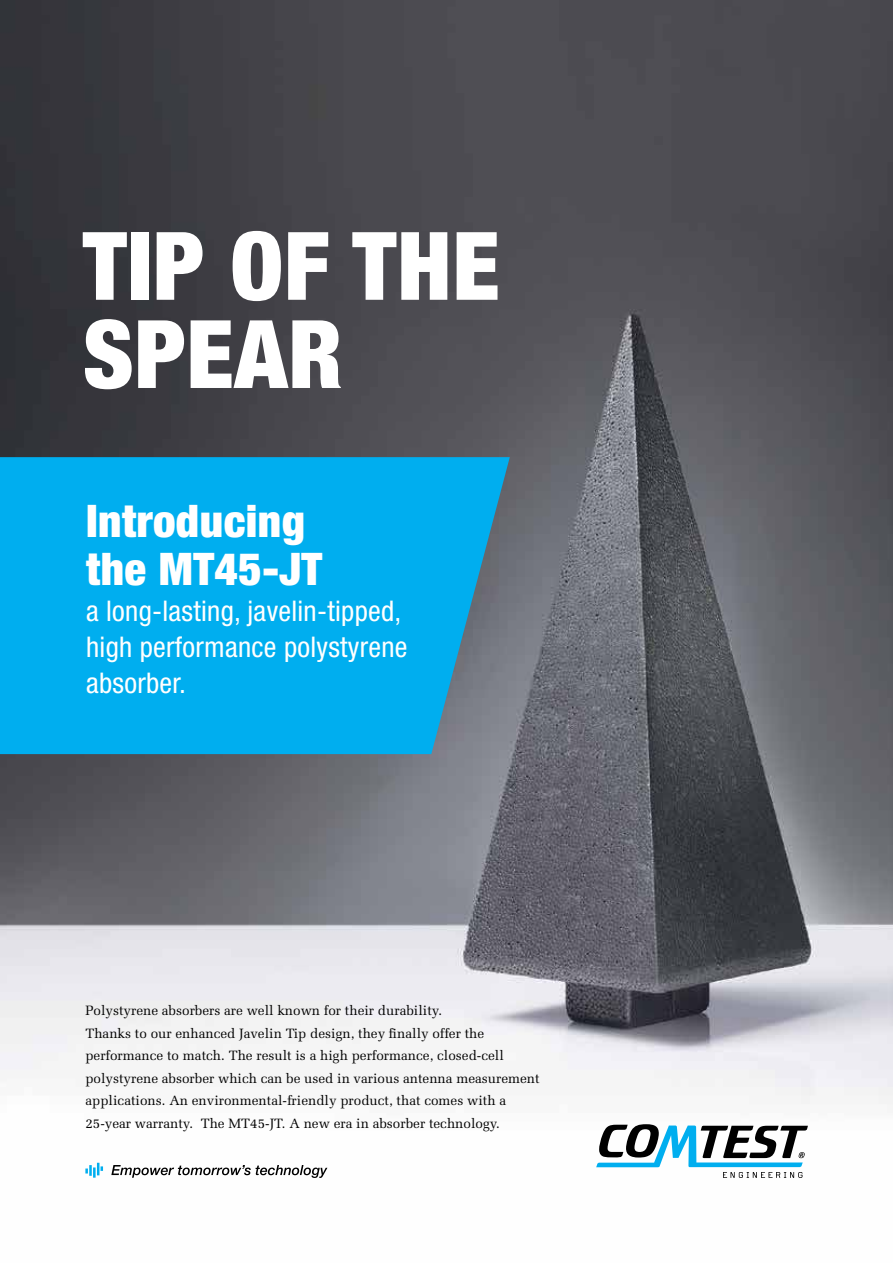
<style>
.page{position:relative;width:893px;height:1263px;background:#fff}
.page>*{position:absolute;margin:0;border:0;box-sizing:border-box;transform-origin:0 0}
.t1{font:900 condensed 94.65px/88.2px "Helvetica Neue";letter-spacing:.01em;color:#fff}
.t2{font:900 condensed 45px/48px "Helvetica Neue";letter-spacing:.01em;color:#fff}
.t3{font:condensed 28.5px/36px "Helvetica Neue";letter-spacing:.01em;color:#fff}
.t4{font:13.5px/22.5px "Melior";color:#000}
</style>
<div class="page">
<img style="left:0;top:0;width:893px;height:1170px">
<svg style="left:0;top:457px;width:510px;height:297px;background:#09a9e6"></svg>
<svg style="left:596px;top:1124px;width:212px;height:54px"></svg>
<svg style="left:85px;top:1163px;width:18px;height:15px"></svg>
<svg style="left:111px;top:1165px;width:216px;height:13px"></svg>
<h1 class="t1" style="left:83px;top:221px;width:418px">TIP OF THE<br>SPEAR</h1>
<h2 class="t2" style="left:86px;top:496px;width:238px">Introducing the MT45-JT</h2>
<h3 class="t3" style="left:86px;top:593px;width:323px">a long-lasting, javelin-tipped, high performance polystyrene absorber.</h3>
<p class="t4" style="left:85px;top:999px;width:456px">Polystyrene absorbers are well known for their durability.<br>Thanks to our enhanced Javelin Tip design, they finally offer the performance to match. The result is a high performance, closed-cell polystyrene absorber which can be used in various antenna measurement applications. An environmental-friendly product, that comes with a 25-year warranty. The MT45-JT. A new era in absorber technology.</p>
</div>
